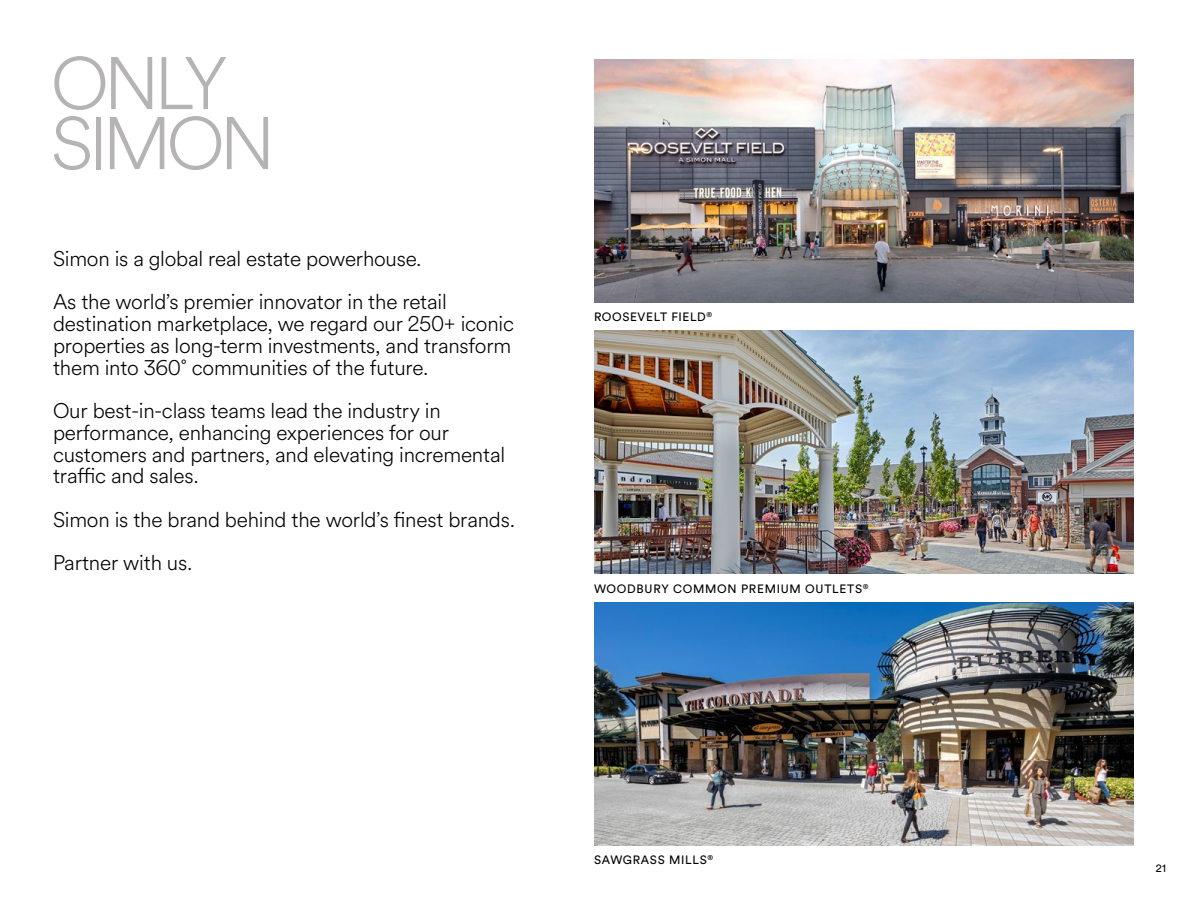
<style>
.page{position:relative;width:1188px;height:918px;background:#fff}
.page>*{position:absolute;margin:0;border:0;box-sizing:border-box;transform-origin:0 0}
.t1{font:300 73.5px/60px "Simon Circular";letter-spacing:-.06em;color:#b5b3b3}
.t2{font:300 21px/21.8px "Simon Circular";letter-spacing:-.01em;color:#000}
.t3{font:12px "Simon Circular";letter-spacing:.06em;color:#000}
.t4{font:10.5px "Simon Circular";color:#000}
</style>
<div class="page">
<img style="left:594px;top:59px;width:540px;height:243px">
<img style="left:594px;top:331px;width:540px;height:243px">
<img style="left:594px;top:602px;width:540px;height:243px">
<h1 class="t1" style="left:51px;top:51px;width:225px">ONLY<br>SIMON</h1>
<p class="t2" style="left:53px;top:236px;width:395px;line-height:43.5px">Simon is a global real estate powerhouse.<br>As the world’s premier innovator in the retail</p>
<p class="t2" style="left:53px;top:312px;width:463px">destination marketplace, we regard our 250+ iconic properties as long-term investments, and transform them into 360˚ communities of the future.</p>
<p class="t2" style="left:53px;top:399px;width:454px">Our best-in-class teams lead the industry in performance, enhancing experiences for our customers and partners, and elevating incremental traffic and sales.</p>
<p class="t2" style="left:53px;top:497px;width:464px;line-height:43.5px">Simon is the brand behind the world’s finest brands.<br>Partner with us.</p>
<p class="t3" style="left:594px;top:309px;width:120px">ROOSEVELT FIELD<sup>®</sup></p>
<p class="t3" style="left:594px;top:581px;width:276px">WOODBURY COMMON PREMIUM OUTLETS<sup>®</sup></p>
<p class="t3" style="left:594px;top:852px;width:121px">SAWGRASS MILLS<sup>®</sup></p>
<p class="t4" style="left:1156px;top:862px;width:12px">21</p>
</div>
